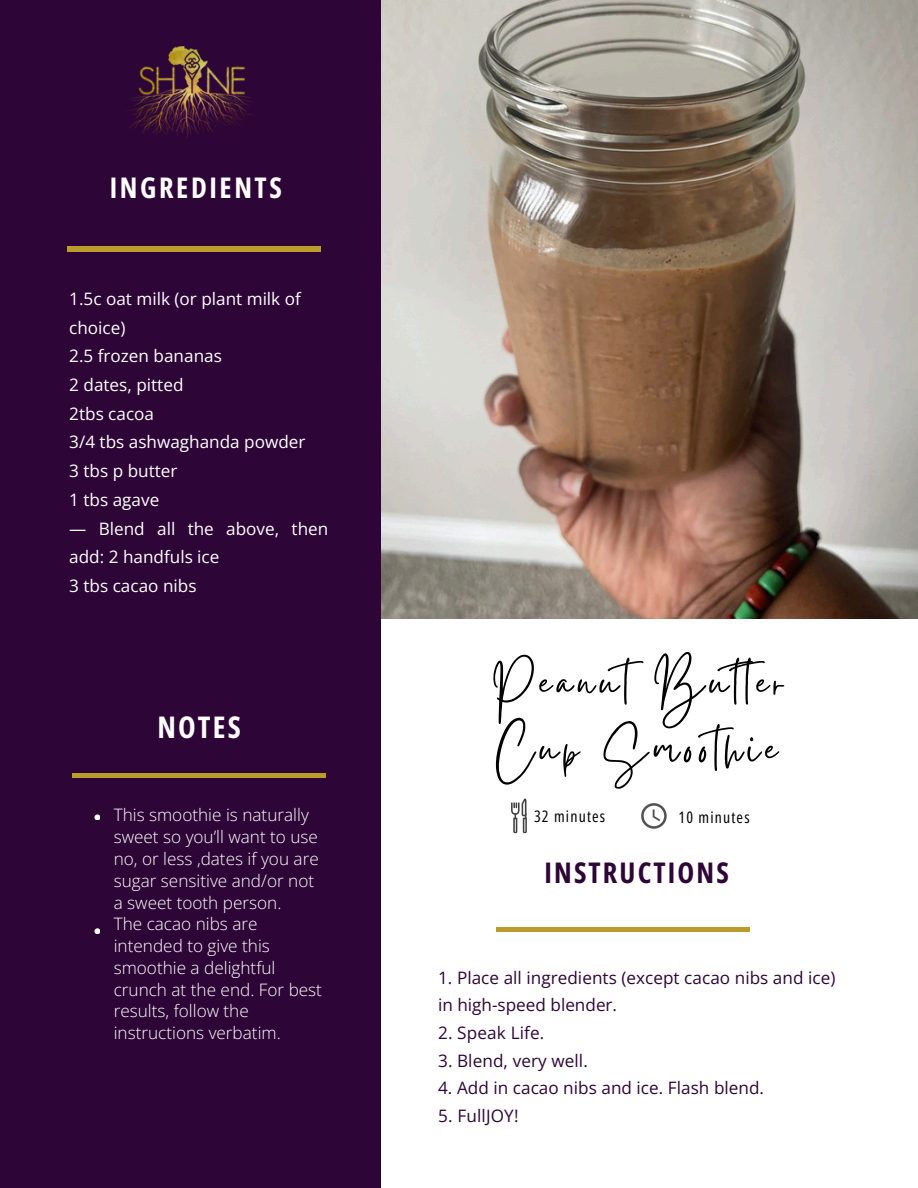
<style>
.page{position:relative;width:918px;height:1188px;background:#fff}
.page>*{position:absolute;margin:0;border:0;box-sizing:border-box;transform-origin:0 0}
.t1{font:55.5px/66.3px "Gistesy";letter-spacing:.095em;color:#000}
.t2{font:700 29.85px "Open Sans Condensed";letter-spacing:.07em;color:#fff}
.t3{font:700 28.5px "Open Sans Condensed";letter-spacing:.075em;color:#2e0537}
.t4{font:700 28.5px "Open Sans Condensed";letter-spacing:.09em;color:#fff}
.t5{font:300 17.1px/21.8px "Open Sans";color:#fff}
.t6{font:17.1px/28.7px "Open Sans";color:#fff}
.t7{font:17.1px "Open Sans";color:#2e0537}
.t8{font:15.9px "Open Sans Condensed";letter-spacing:.075em;color:#000}
</style>
<div class="page">
<img style="left:381px;top:0;width:537px;height:619px">
<div style="left:0;top:0;width:381px;height:1188px;background:#2e0537"></div>
<img style="left:129px;top:46px;width:124px;height:91px">
<img style="left:68px;top:247px;width:253px;height:4px">
<img style="left:72px;top:773px;width:253px;height:5px">
<svg style="left:94px;top:814px;width:6px;height:6px"></svg>
<svg style="left:94px;top:928px;width:6px;height:6px"></svg>
<svg style="left:511px;top:798px;width:16px;height:35px"></svg>
<img style="left:497px;top:927px;width:253px;height:5px">
<svg style="left:641px;top:803px;width:26px;height:26px"></svg>
<svg style="left:653px;top:810px;width:7px;height:11px"></svg>
<h1 class="t4" style="left:110px;top:167px;width:174px">INGREDIENTS</h1>
<p class="t6" style="left:69px;top:284px;width:233px">1.5c oat milk (or plant milk of choice)</p>
<p class="t6" style="left:69px;top:341px;width:154px">2.5 frozen bananas</p>
<p class="t6" style="left:69px;top:370px;width:116px">2 dates, pitted</p>
<p class="t6" style="left:69px;top:399px;width:86px">2tbs cacoa</p>
<p class="t6" style="left:69px;top:427px;width:238px">3/4 tbs ashwaghanda powder</p>
<p class="t6" style="left:69px;top:456px;width:110px">3 tbs p butter</p>
<p class="t6" style="left:69px;top:485px;width:92px">1 tbs agave</p>
<p class="t6" style="left:69px;top:514px;width:261px">— Blend all the above, then add: 2 handfuls ice</p>
<p class="t6" style="left:69px;top:571px;width:129px">3 tbs cacao nibs</p>
<p class="t2" style="left:157px;top:707px;width:85px">NOTES</p>
<p class="t5" style="left:114px;top:804px;width:207px">This smoothie is naturally sweet so you’ll want to use no, or less ,dates if you are sugar sensitive and/or not a sweet tooth person.</p>
<h2 class="t5" style="left:114px;top:913px;width:145px">The cacao nibs are</h2>
<p class="t5" style="left:114px;top:935px;width:210px">intended to give this smoothie a delightful crunch at the end. For best results, follow the instructions verbatim.</p>
<h2 class="t1" style="left:491px;top:643px;width:293px">PeanutButter<br>Cup Smoothie</h2>
<p class="t8" style="left:534px;top:805px;width:73px">32 minutes</p>
<p class="t8" style="left:678px;top:806px;width:73px">10 minutes</p>
<p class="t3" style="left:545px;top:852px;width:186px">INSTRUCTIONS</p>
<h2 class="t7" style="left:438px;top:965px;width:399px">1. Place all ingredients (except cacao nibs and ice)</h2>
<p class="t7" style="left:438px;top:993px;width:181px">in high-speed blender.</p>
<p class="t7" style="left:438px;top:1021px;width:108px">2. Speak Life.</p>
<p class="t7" style="left:438px;top:1049px;width:151px">3. Blend, very well.</p>
<p class="t7" style="left:438px;top:1076px;width:328px">4. Add in cacao nibs and ice. Flash blend.</p>
<p class="t7" style="left:438px;top:1104px;width:82px">5. FullJOY!</p>
</div>
